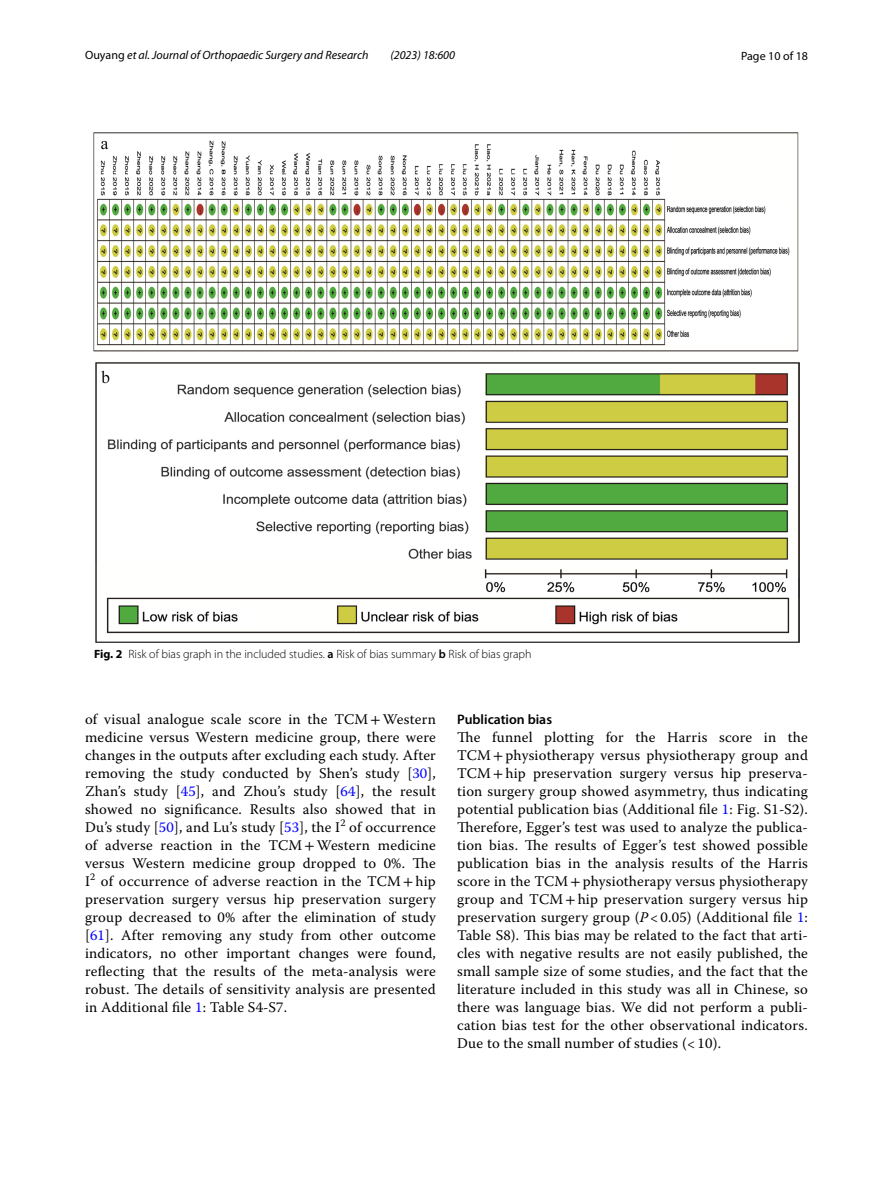
<style>
.page{position:relative;width:893px;height:1187px;background:#fff}
.page>*{position:absolute;margin:0;border:0;box-sizing:border-box;transform-origin:0 0}
.t1{font:14.7px/18px "Warnock Pro";letter-spacing:.015em;color:#000;text-align:justify}
.t2{font:600 13.8px "Myriad Pro";color:#000}
.t3{font:300 12px "Myriad Pro";color:#000}
.t4{font:italic 12px "Myriad Pro";color:#000}
.t5{font:12px "Myriad Pro";color:#000}
.s1{font-style:normal}
.s2{font-weight:700}
.s3{font-weight:600}
.s4{font-family:"STIX"}
.s5{color:#00f}
.s6{font-style:italic}
</style>
<div class="page">
<img style="left:94px;top:133px;width:705px;height:509px">
<p class="t4" style="left:85px;top:48px;width:285px"><span class="s1">Ouyang</span> et al. Journal of Orthopaedic Surgery and Research</p>
<p class="t4" style="left:390px;top:48px;width:66px">(2023) 18:600</p>
<p class="t5" style="left:741px;top:48px;width:68px">Page 10 of 18</p>
<p class="t3" style="left:94px;top:647px;width:439px"><span class="s2">Fig. 2</span> Risk of bias graph in the included studies. <span class="s3">a</span> Risk of bias summary <span class="s3">b</span> Risk of bias graph</p>
<p class="t1" style="left:85px;top:710px;width:352px">of visual analogue scale score in the TCM<span class="s4">+</span>Western medicine versus Western medicine group, there were changes in the outputs after excluding each study. After removing the study conducted by Shen’s study [<span class="s5">30</span>], Zhan’s study [<span class="s5">45</span>], and Zhou’s study [<span class="s5">64</span>], the result showed no significance. Results also showed that in Du’s study [<span class="s5">50</span>], and Lu’s study [<span class="s5">53</span>], the I<sup>2</sup> of occurrence of adverse reaction in the TCM<span class="s4">+</span>Western medicine versus Western medicine group dropped to 0%. The I<sup>2</sup> of occurrence of adverse reaction in the TCM<span class="s4">+</span>hip preservation surgery versus hip preservation surgery group decreased to 0% after the elimination of study [<span class="s5">61</span>]. After removing any study from other outcome indicators, no other important changes were found, reflecting that the results of the meta-analysis were robust. The details of sensitivity analysis are presented in Additional file <span class="s5">1</span>: Table S4-S7.</p>
<p class="t2" style="left:457px;top:710px;width:96px">Publication bias</p>
<p class="t1" style="left:457px;top:727px;width:352px">The funnel plotting for the Harris score in the TCM<span class="s4">+</span>physiotherapy versus physiotherapy group and TCM<span class="s4">+</span>hip preservation surgery versus hip preserva&shy;tion surgery group showed asymmetry, thus indicating potential publication bias (Additional file <span class="s5">1</span>: Fig. S1-S2).<br>Therefore, Egger’s test was used to analyze the publica&shy;tion bias. The results of Egger’s test showed possible publication bias in the analysis results of the Harris score in the TCM<span class="s4">+</span>physiotherapy versus physiotherapy group and TCM<span class="s4">+</span>hip preservation surgery versus hip preservation surgery group (<span class="s6">P</span> &lt; 0.05) (Additional file <span class="s5">1</span>:<br>Table S8). This bias may be related to the fact that arti&shy;cles with negative results are not easily published, the small sample size of some studies, and the fact that the literature included in this study was all in Chinese, so there was language bias. We did not perform a publi&shy;cation bias test for the other observational indicators.<br>Due to the small number of studies (&lt; 10).</p>
</div>
